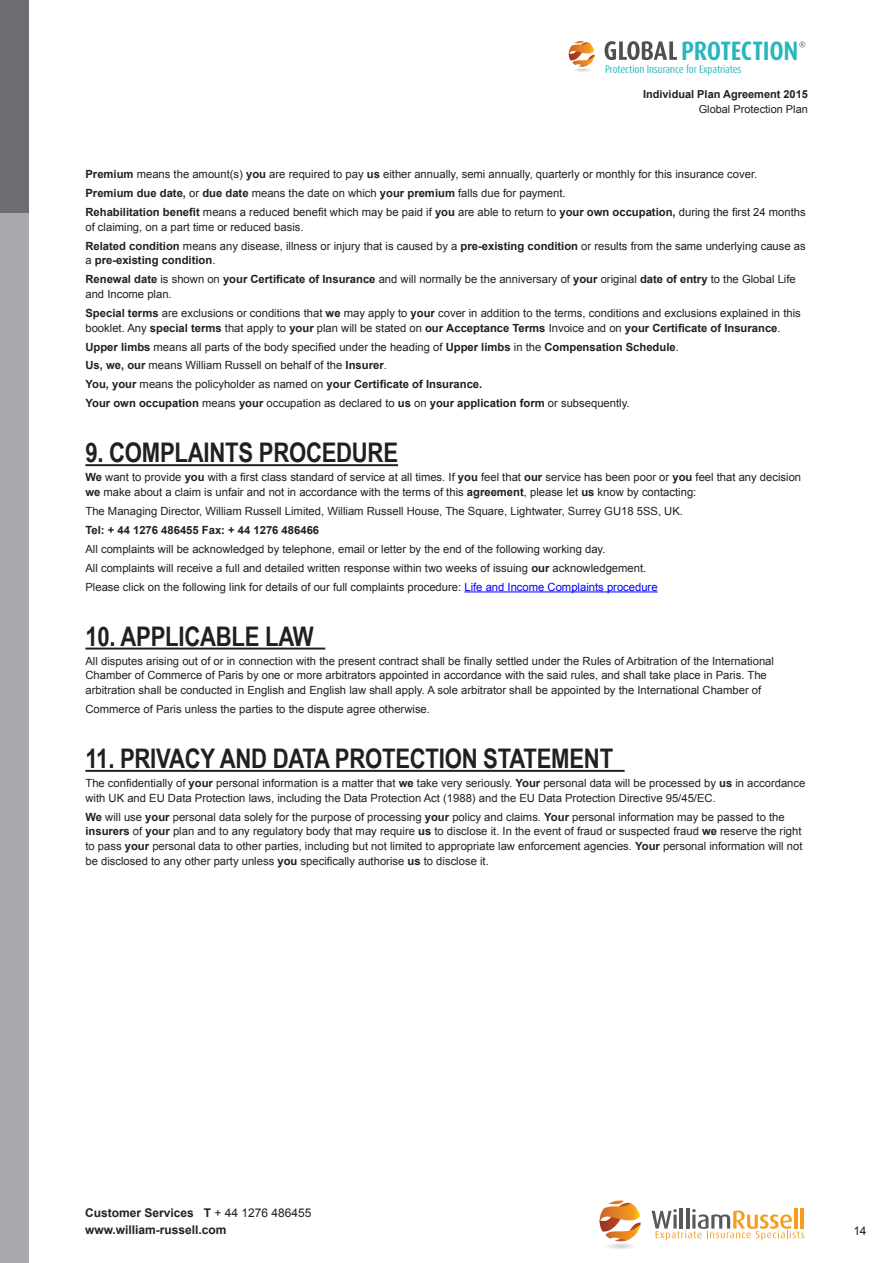
<style>
.page{position:relative;width:893px;height:1263px;background:#fff}
.page>*{position:absolute;margin:0;border:0;box-sizing:border-box;transform-origin:0 0}
.HEAD_main{font:700 27px "Arial Narrow";letter-spacing:-.01em;color:#231f20}
.t1{font:700 condensed 26.7px "Dax OT";letter-spacing:-.01em;color:#28b6bd}
.t2{font:700 12px/16.5px "Arial";color:#231f20}
.t3{font:12px "Arial";color:#231f20}
.BODY_text_unbold{font:11.25px/14.7px "Arial";color:#231f20}
.BODY_text_unbold_fir{font:11.25px/14.7px "Arial";color:#231f20}
.BODY_text_unbold-2{font:700 11.25px "Arial";color:#231f20}
.t4{font:condensed 10.95px "Dax OT";letter-spacing:-.01em;color:#28b6bd}
.t5{font:700 10.95px "Arial";color:#231f20}
.t6{font:10.95px "Arial";color:#231f20}
.s1{font-weight:700}
.s2{font-weight:400}
.s3{color:#00f}
</style>
<div class="page">
<svg style="left:799px;top:42px;width:6px;height:5px"></svg>
<svg style="left:605px;top:41px;width:72px;height:19px"></svg>
<svg style="left:569px;top:41px;width:26px;height:31px"></svg>
<div style="left:0;top:200px;width:29px;height:1063px;background:#a8a9ad"></div>
<div style="left:0;top:0;width:29px;height:213px;background:#6c6d70"></div>
<hr style="left:680px;top:1208px;width:3px;height:20px;background:#57585a">
<hr style="left:686px;top:1208px;width:3px;height:20px;background:#57585a">
<hr style="left:794px;top:1208px;width:3px;height:20px;background:#f89c1c">
<hr style="left:801px;top:1208px;width:3px;height:20px;background:#f89c1c">
<svg style="left:652px;top:1209px;width:152px;height:31px"></svg>
<svg style="left:600px;top:1200px;width:41px;height:49px"></svg>
<hr style="left:85px;top:464px;width:313px;height:2px;background:#231f20">
<hr style="left:464px;top:591px;width:194px;height:1px;background:#00f">
<hr style="left:85px;top:648px;width:240px;height:1px;background:#231f20">
<hr style="left:85px;top:770px;width:540px;height:2px;background:#231f20">
<h2 class="t1" style="left:681px;top:33px;width:119px">PROTECTION</h2>
<p class="t4" style="left:605px;top:63px;width:138px">Protection Insurance for Expatriates</p>
<p class="t5" style="left:643px;top:87px;width:166px">Individual Plan Agreement 2015</p>
<p class="t6" style="left:699px;top:102px;width:111px">Global Protection Plan</p>
<p class="BODY_text_unbold" style="left:85px;top:167px;width:673px"><span class="s1">Premium</span> means the amount(s) <span class="s1">you</span> are required to pay <span class="s1">us</span> either annually, semi annually, quarterly or monthly for this insurance cover.</p>
<p class="BODY_text_unbold" style="left:85px;top:186px;width:482px"><span class="s1">Premium due date,</span> or <span class="s1">due date</span> means the date on which <span class="s1">your premium</span> falls due for payment.</p>
<p class="BODY_text_unbold" style="left:85px;top:205px;width:722px"><span class="s1">Rehabilitation benefit</span> means a reduced benefit which may be paid if <span class="s1">you</span> are able to return to <span class="s1">your own occupation,</span> during the first 24 months of claiming, on a part time or reduced basis.</p>
<p class="BODY_text_unbold" style="left:85px;top:238px;width:722px"><span class="s1">Related condition</span> means any disease, illness or injury that is caused by a <span class="s1">pre-existing condition</span> or results from the same underlying cause as a <span class="s1">pre-existing condition</span>.</p>
<p class="BODY_text_unbold" style="left:85px;top:272px;width:712px"><span class="s1">Renewal date</span> is shown on <span class="s1">your Certificate of Insurance</span> and will normally be the anniversary of <span class="s1">your</span> original <span class="s1">date of entry</span> to the Global Life and Income plan.</p>
<p class="BODY_text_unbold" style="left:85px;top:306px;width:717px"><span class="s1">Special terms</span> are exclusions or conditions that <span class="s1">we</span> may apply to <span class="s1">your</span> cover in addition to the terms, conditions and exclusions explained in this booklet. Any <span class="s1">special terms</span> that apply to <span class="s1">your</span> plan will be stated on <span class="s1">our Acceptance Terms</span> Invoice and on <span class="s1">your Certificate of Insurance</span>.</p>
<p class="BODY_text_unbold" style="left:85px;top:339px;width:595px"><span class="s1">Upper limbs</span> means all parts of the body specified under the heading of <span class="s1">Upper limbs</span> in the <span class="s1">Compensation Schedule</span>.</p>
<p class="BODY_text_unbold" style="left:85px;top:358px;width:303px"><span class="s1">Us, we, our</span> means William Russell on behalf of the <span class="s1">Insurer</span>.</p>
<p class="BODY_text_unbold-2" style="left:85px;top:377px;width:398px">You, your <span class="s2">means the policyholder as named on</span> your Certificate of Insurance.</p>
<p class="BODY_text_unbold" style="left:85px;top:396px;width:546px"><span class="s1">Your own occupation</span> means <span class="s1">your</span> occupation as declared to <span class="s1">us</span> on <span class="s1">your application form</span> or subsequently.</p>
<p class="HEAD_main" style="left:85px;top:432px;width:314px">9. COMPLAINTS PROCEDURE</p>
<p class="BODY_text_unbold_fir" style="left:85px;top:470px;width:717px"><span class="s1">We</span> want to provide <span class="s1">you</span> with a first class standard of service at all times. If <span class="s1">you</span> feel that <span class="s1">our</span> service has been poor or <span class="s1">you</span> feel that any decision <span class="s1">we</span> make about a claim is unfair and not in accordance with the terms of this <span class="s1">agreement</span>, please let <span class="s1">us</span> know by contacting:</p>
<p class="BODY_text_unbold" style="left:85px;top:504px;width:599px">The Managing Director, William Russell Limited, William Russell House, The Square, Lightwater, Surrey GU18 5SS, UK.</p>
<p class="BODY_text_unbold-2" style="left:85px;top:522px;width:235px">Tel: + 44 1276 486455 Fax: + 44 1276 486466</p>
<p class="BODY_text_unbold" style="left:85px;top:542px;width:522px">All complaints will be acknowledged by telephone, email or letter by the end of the following working day.</p>
<p class="BODY_text_unbold" style="left:85px;top:561px;width:562px">All complaints will receive a full and detailed written response within two weeks of issuing <span class="s1">our</span> acknowledgement.</p>
<p class="BODY_text_unbold" style="left:85px;top:580px;width:574px">Please click on the following link for details of our full complaints procedure: <span class="s3">Life and Income Complaints procedure</span></p>
<p class="HEAD_main" style="left:85px;top:616px;width:230px">10. APPLICABLE LAW</p>
<p class="BODY_text_unbold" style="left:85px;top:653px;width:690px">All disputes arising out of or in connection with the present contract shall be finally settled under the Rules of Arbitration of the International<br>Chamber of Commerce of Paris by one or more arbitrators appointed in accordance with the said rules, and shall take place in Paris. The arbitration shall be conducted in English and English law shall apply. A sole arbitrator shall be appointed by the International Chamber of</p>
<p class="BODY_text_unbold" style="left:85px;top:702px;width:346px">Commerce of Paris unless the parties to the dispute agree otherwise.</p>
<p class="HEAD_main" style="left:85px;top:738px;width:529px">11. PRIVACY AND DATA PROTECTION STATEMENT</p>
<p class="BODY_text_unbold" style="left:85px;top:776px;width:721px">The confidentially of <span class="s1">your</span> personal information is a matter that <span class="s1">we</span> take very seriously. <span class="s1">Your</span> personal data will be processed by <span class="s1">us</span> in accordance with UK and EU Data Protection laws, including the Data Protection Act (1988) and the EU Data Protection Directive 95/45/EC.</p>
<p class="BODY_text_unbold" style="left:85px;top:809px;width:719px"><span class="s1">We</span> will use <span class="s1">your</span> personal data solely for the purpose of processing <span class="s1">your</span> policy and claims. <span class="s1">Your</span> personal information may be passed to the <span class="s1">insurers</span> of <span class="s1">your</span> plan and to any regulatory body that may require <span class="s1">us</span> to disclose it. In the event of fraud or suspected fraud <span class="s1">we</span> reserve the right to pass <span class="s1">your</span> personal data to other parties, including but not limited to appropriate law enforcement agencies. <span class="s1">Your</span> personal information will not be disclosed to any other party unless <span class="s1">you</span> specifically authorise <span class="s1">us</span> to disclose it.</p>
<p class="t2" style="left:85px;top:1205px;width:228px">Customer Services T <span class="s2">+ 44 1276 486455 </span>www.william-russell.com</p>
<p class="t3" style="left:853px;top:1223px;width:15px">14</p>
</div>
